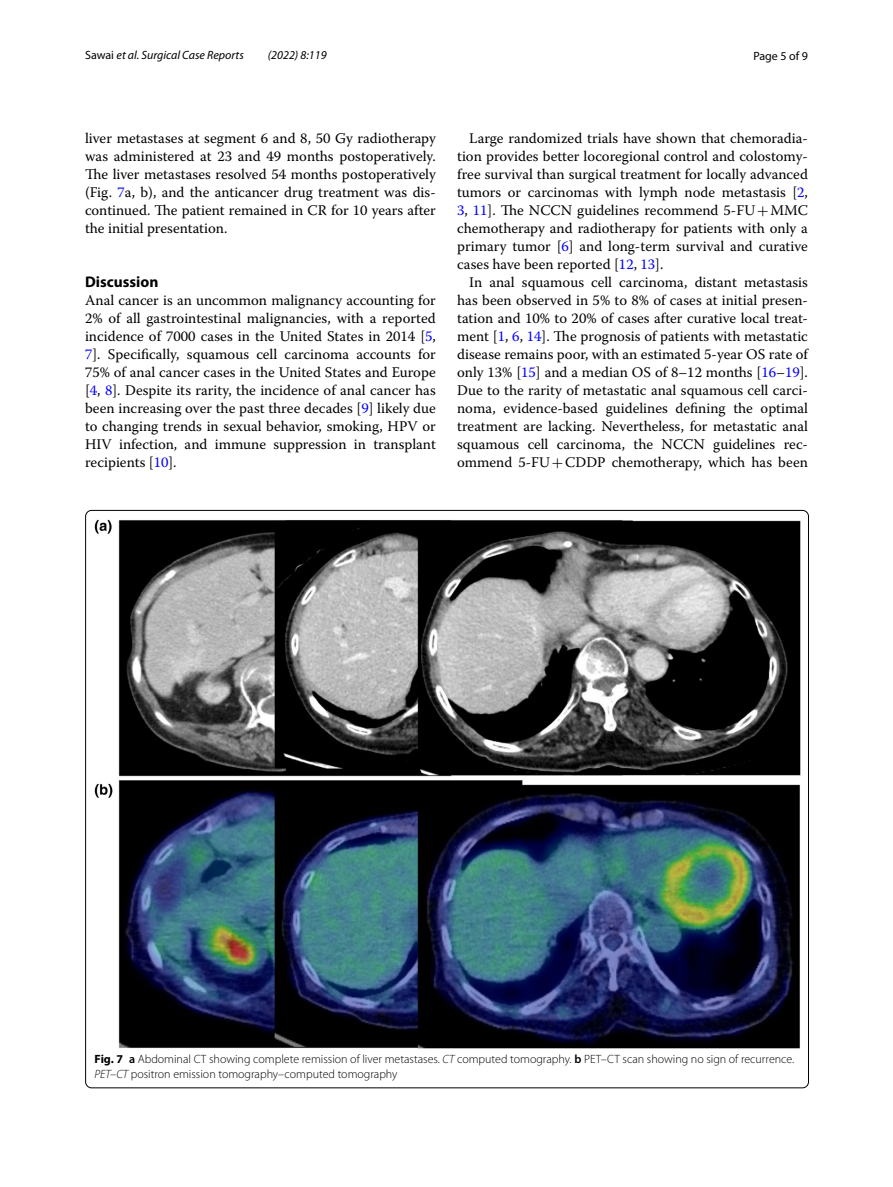
<style>
.page{position:relative;width:893px;height:1187px;background:#fff}
.page>*{position:absolute;margin:0;border:0;box-sizing:border-box;transform-origin:0 0}
.t1{font:700 15.45px "Myriad Pro";color:#000}
.t2{font:14.7px/18px "Warnock Pro";color:#000;text-align:justify}
.t3{font:300 12px/15px "Myriad Pro";color:#000}
.t4{font:italic 12px "Myriad Pro";color:#000}
.t5{font:12px "Myriad Pro";color:#000}
.s1{font-style:normal}
.s2{color:#00f}
.s3{font-family:"MTSY"}
.s4{font-weight:700}
.s5{font-weight:600}
.s6{font-style:italic}
</style>
<div class="page">
<img style="left:94px;top:519px;width:706px;height:529px">
<p class="t4" style="left:85px;top:48px;width:160px"><span class="s1">Sawai</span> et al. Surgical Case Reports</p>
<p class="t4" style="left:268px;top:48px;width:60px">(2022) 8:119</p>
<p class="t5" style="left:753px;top:48px;width:56px">Page 5 of 9</p>
<p class="t2" style="left:85px;top:128px;width:352px">liver metastases at segment 6 and 8, 50 Gy radiotherapy was administered at 23 and 49 months postoperatively.<br>The liver metastases resolved 54 months postoperatively (Fig. <span class="s2">7</span>a, b), and the anticancer drug treatment was dis&shy;continued. The patient remained in CR for 10 years after the initial presentation.</p>
<p class="t1" style="left:85px;top:271px;width:75px">Discussion</p>
<p class="t2" style="left:85px;top:290px;width:352px">Anal cancer is an uncommon malignancy accounting for 2% of all gastrointestinal malignancies, with a reported incidence of 7000 cases in the United States in 2014 [<span class="s2">5</span>, <span class="s2">7</span>]. Specifically, squamous cell carcinoma accounts for 75% of anal cancer cases in the United States and Europe [<span class="s2">4</span>, <span class="s2">8</span>]. Despite its rarity, the incidence of anal cancer has been increasing over the past three decades [<span class="s2">9</span>] likely due to changing trends in sexual behavior, smoking, HPV or HIV infection, and immune suppression in transplant recipients [<span class="s2">10</span>].</p>
<p class="t2" style="left:457px;top:128px;width:352px;text-indent:12px">Large randomized trials have shown that chemoradia&shy;tion provides better locoregional control and colostomy&shy;free survival than surgical treatment for locally advanced tumors or carcinomas with lymph node metastasis [<span class="s2">2</span>, <span class="s2">3</span>, <span class="s2">11</span>]. The NCCN guidelines recommend 5-FU<span class="s3">+</span>MMC chemotherapy and radiotherapy for patients with only a primary tumor [<span class="s2">6</span>] and long-term survival and curative cases have been reported [<span class="s2">12</span>, <span class="s2">13</span>].</p>
<p class="t2" style="left:457px;top:272px;width:352px;text-indent:12px">In anal squamous cell carcinoma, distant metastasis has been observed in 5% to 8% of cases at initial presen&shy;tation and 10% to 20% of cases after curative local treat&shy;ment [<span class="s2">1</span>, <span class="s2">6</span>, <span class="s2">14</span>]. The prognosis of patients with metastatic disease remains poor, with an estimated 5-year OS rate of only 13% [<span class="s2">15</span>] and a median OS of 8–12 months [<span class="s2">16</span>–<span class="s2">19</span>].<br>Due to the rarity of metastatic anal squamous cell carci&shy;noma, evidence-based guidelines defining the optimal treatment are lacking. Nevertheless, for metastatic anal squamous cell carcinoma, the NCCN guidelines rec&shy;ommend 5-FU<span class="s3">+</span>CDDP chemotherapy, which has been</p>
<p class="t3" style="left:95px;top:1051px;width:701px"><span class="s4">Fig. 7</span> <span class="s5">a</span> Abdominal CT showing complete remission of liver metastases. <span class="s6">CT</span> computed tomography. <span class="s5">b</span> PET–CT scan showing no sign of recurrence.<br><span class="s6">PET–CT</span> positron emission tomography–computed tomography</p>
</div>
